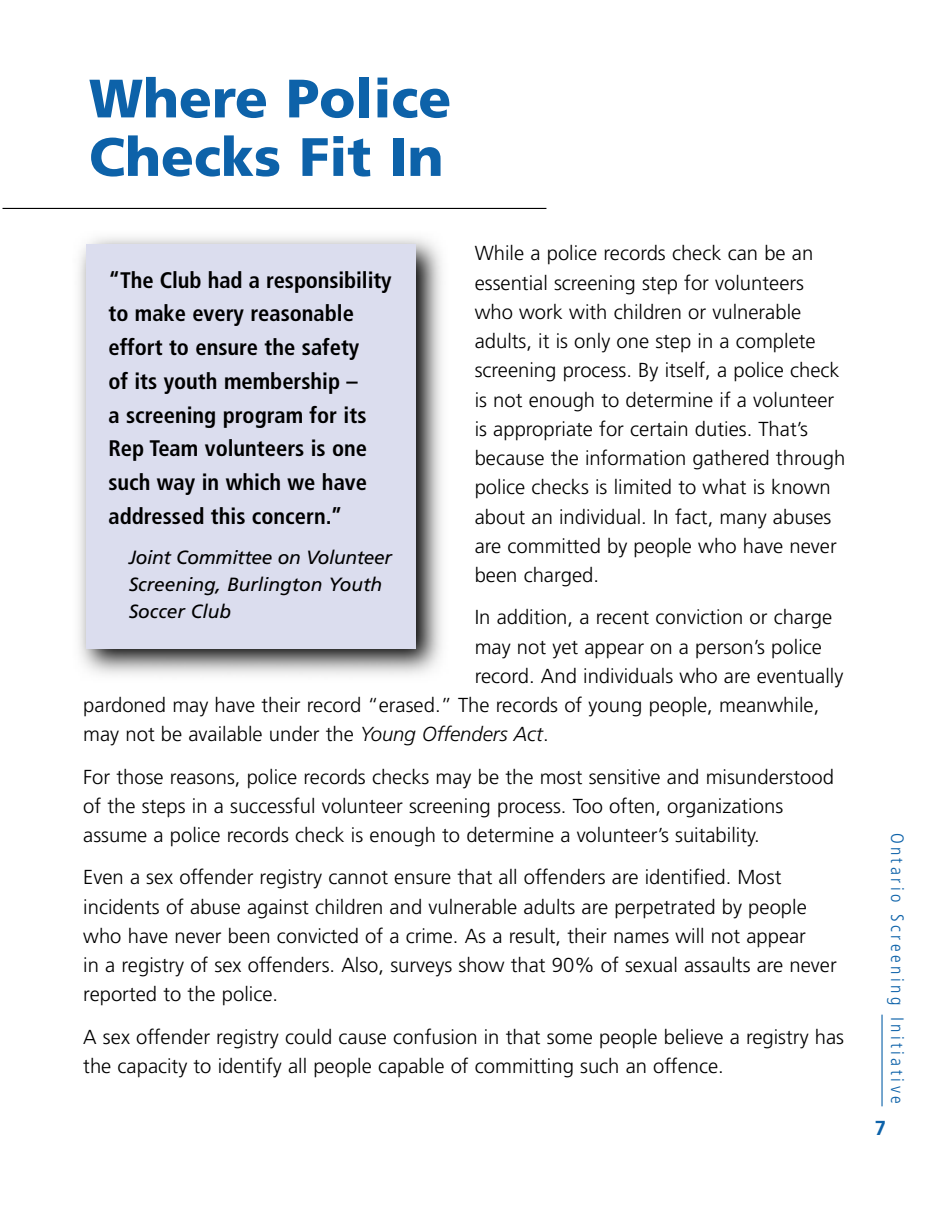
<style>
.page{position:relative;width:932px;height:1215px;background:#fff}
.page>*{position:absolute;margin:0;border:0;box-sizing:border-box;transform-origin:0 0}
.t1{font:900 54px/58.5px "Frutiger";color:#0d62a9}
.t2{font:700 condensed 22.5px/33.8px "Frutiger";color:#000}
.t3{font:300 20.25px/29.2px "Frutiger";color:#000}
.t4{font:700 20.25px "Frutiger";color:#0d62a9}
.t5{font:italic 19.12px/27px "Frutiger";color:#000}
.t6{font:300 condensed 18px "Frutiger";letter-spacing:.19em;color:#0d62a9}
.s1{font-style:italic}
</style>
<div class="page">
<hr style="left:3px;top:208px;width:543px;height:1px;background:#000">
<hr style="left:881px;top:1015px;width:1px;height:91px;background:#0d62a9">
<img style="left:78px;top:237px;width:364px;height:438px">
<div style="left:86px;top:244px;width:330px;height:405px;background:#dbddee"></div>
<h1 class="t1" style="left:89px;top:74px;width:364px">Where Police<br>Checks Fit In</h1>
<p class="t3" style="left:474px;top:240px;width:372px">While a police records check can be an essential screening step for volunteers who work with children or vulnerable adults, it is only one step in a complete screening process. By itself, a police check is not enough to determine if a volunteer is appropriate for certain duties. That’s because the information gathered through police checks is limited to what is known about an individual. In fact, many abuses are committed by people who have never been charged.</p>
<p class="t3" style="left:474px;top:604px;width:359px">In addition, a recent conviction or charge</p>
<p class="t3" style="left:474px;top:634px;width:349px">may not yet appear on a person’s police</p>
<p class="t3" style="left:474px;top:663px;width:370px">record. And individuals who are eventually</p>
<p class="t3" style="left:83px;top:692px;width:737px">pardoned may have their record “erased.” The records of young people, meanwhile,</p>
<p class="t3" style="left:83px;top:721px;width:467px">may not be available under the <span class="s1">Young Offenders Act</span>.</p>
<p class="t3" style="left:83px;top:764px;width:752px">For those reasons, police records checks may be the most sensitive and misunderstood of the steps in a successful volunteer screening process. Too often, organizations assume a police records check is enough to determine a volunteer’s suitability.</p>
<p class="t3" style="left:83px;top:864px;width:755px">Even a sex offender registry cannot ensure that all offenders are identified. Most incidents of abuse against children and vulnerable adults are perpetrated by people who have never been convicted of a crime. As a result, their names will not appear<br>in a registry of sex offenders. Also, surveys show that 90% of sexual assaults are never reported to the police.</p>
<p class="t3" style="left:83px;top:1023px;width:762px">A sex offender registry could cause confusion in that some people believe a registry has the capacity to identify all people capable of committing such an offence.</p>
<p class="t2" style="left:108px;top:265px;width:285px">“The Club had a responsibility to make every reasonable effort to ensure the safety<br>of its youth membership –<br>a screening program for its<br>Rep Team volunteers is one such way in which we have addressed this concern.”</p>
<p class="t5" style="left:129px;top:545px;width:265px">Joint Committee on Volunteer<br>Screening, Burlington Youth<br>Soccer Club</p>
<p class="t6" style="left:904px;top:832px;width:273px;rotate:90deg">Ontario Screening Initiative</p>
<p class="t4" style="left:874px;top:1119px;width:13px">7</p>
</div>
